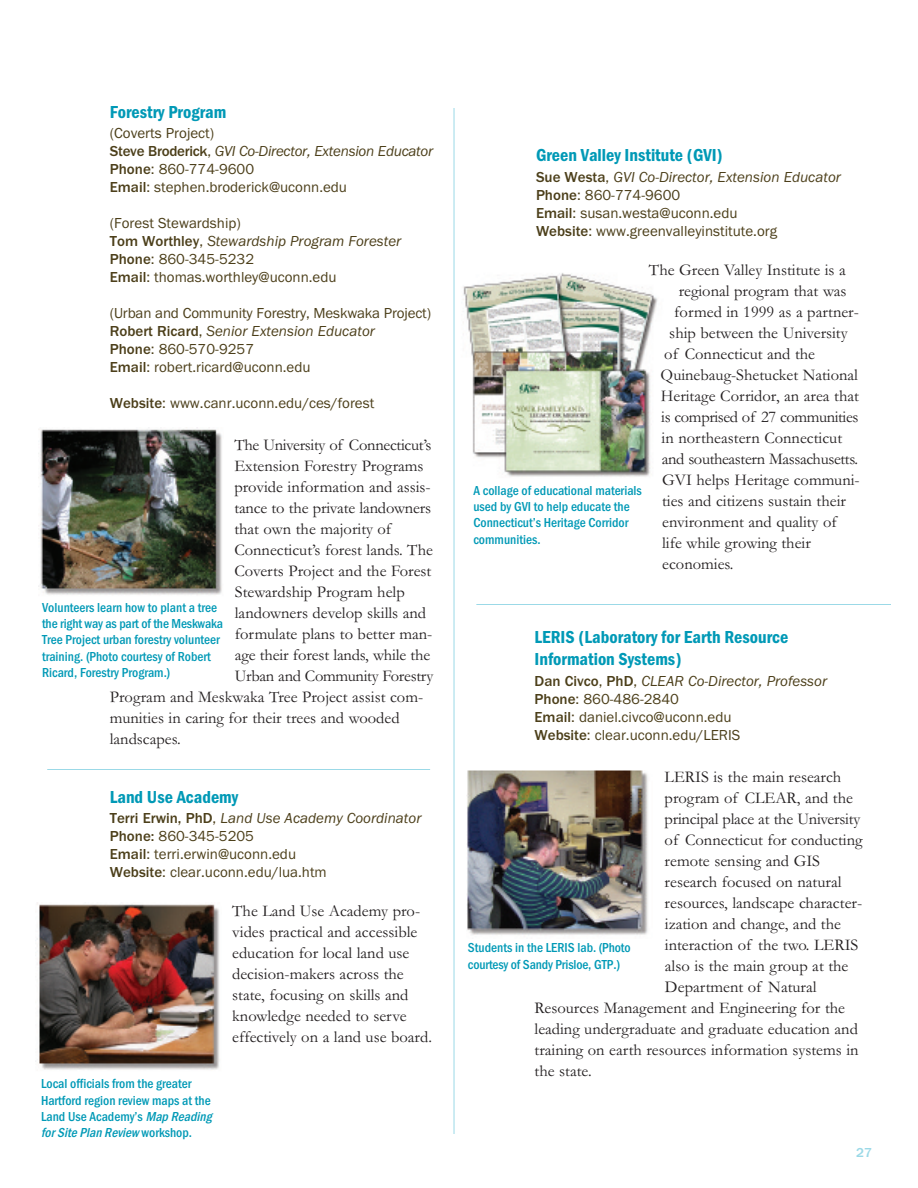
<style>
.page{position:relative;width:918px;height:1188px;background:#fff}
.page>*{position:absolute;margin:0;border:0;box-sizing:border-box;transform-origin:0 0}
.t1{font:600 condensed 18px/21.6px "Franklin Gothic";color:#0099b6}
.t2{font:16.5px/21px "Garamond";color:#231f20}
.t3{font:16.5px "Garamond";letter-spacing:-.025em;color:#231f20}
.t4{font:16.5px "Garamond";letter-spacing:-.02em;color:#231f20}
.t5{font:15px/18px "Franklin Gothic";color:#4c3f1a}
.t6{font:500 condensed 13.5px/16.2px "Franklin Gothic";color:#0099b6}
.t7{font:500 13.5px "Franklin Gothic";color:#9bd9e7}
.s1{font-weight:500}
.s2{font-style:italic}
</style>
<div class="page">
<img style="left:35px;top:903px;width:185px;height:167px">
<img style="left:38px;top:427px;width:184px;height:168px">
<img style="left:467px;top:770px;width:181px;height:165px">
<img style="left:453px;top:262px;width:205px;height:221px">
<hr style="left:454px;top:108px;width:1px;height:1026px;background:#9bd9e7">
<hr style="left:47px;top:769px;width:383px;height:1px;background:#9bd9e7">
<hr style="left:476px;top:604px;width:415px;height:1px;background:#9bd9e7">
<p class="t1" style="left:110px;top:101px;width:118px">Forestry Program</p>
<p class="t5" style="left:110px;top:124px;width:325px">(Coverts Project)<br><span class="s1">Steve Broderick</span>, <span class="s2">GVI Co-Director, Extension Educator </span><span class="s1">Phone</span>: 860-774-9600<br><span class="s1">Email</span>: stephen.broderick@uconn.edu</p>
<p class="t5" style="left:110px;top:214px;width:293px">(Forest Stewardship)<br><span class="s1">Tom Worthley</span>, <span class="s2">Stewardship Program Forester<br></span><span class="s1">Phone</span>: 860-345-5232<br><span class="s1">Email</span>: thomas.worthley@uconn.edu</p>
<p class="t5" style="left:110px;top:304px;width:323px">(Urban and Community Forestry, Meskwaka Project)<br><span class="s1">Robert Ricard</span>, <span class="s2">Senior Extension Educator<br></span><span class="s1">Phone</span>: 860-570-9257<br><span class="s1">Email</span>: robert.ricard@uconn.edu</p>
<p class="t5" style="left:110px;top:394px;width:266px"><span class="s1">Website</span>: www.canr.uconn.edu/ces/forest</p>
<p class="t4" style="left:234px;top:435px;width:199px">The University of Connecticut’s</p>
<p class="t2" style="left:234px;top:455px;width:191px">Extension Forestry Programs</p>
<p class="t2" style="left:234px;top:476px;width:198px">provide information and assis-</p>
<p class="t2" style="left:234px;top:497px;width:198px">tance to the private landowners</p>
<p class="t2" style="left:234px;top:518px;width:158px">that own the majority of</p>
<p class="t2" style="left:234px;top:539px;width:200px">Connecticut’s forest lands. The</p>
<p class="t2" style="left:234px;top:560px;width:199px">Coverts Project and the Forest</p>
<p class="t2" style="left:235px;top:581px;width:171px">Stewardship Program help</p>
<p class="t2" style="left:235px;top:602px;width:193px">landowners develop skills and</p>
<p class="t2" style="left:235px;top:623px;width:199px">formulate plans to better man-</p>
<p class="t2" style="left:235px;top:644px;width:197px">age their forest lands, while the</p>
<p class="t4" style="left:235px;top:666px;width:200px">Urban and Community Forestry</p>
<p class="t2" style="left:110px;top:686px;width:315px">Program and Meskwaka Tree Project assist com-</p>
<p class="t2" style="left:110px;top:707px;width:291px">munities in caring for their trees and wooded</p>
<p class="t2" style="left:110px;top:728px;width:73px">landscapes.</p>
<p class="t6" style="left:42px;top:599px;width:182px">Volunteers learn how to plant a tree the right way as part of the Meskwaka Tree Project urban forestry volunteer training. (Photo courtesy of Robert Ricard, Forestry Program.)</p>
<p class="t1" style="left:110px;top:786px;width:130px">Land Use Academy</p>
<p class="t5" style="left:110px;top:809px;width:313px"><span class="s1">Terri Erwin, PhD</span>, <span class="s2">Land Use Academy Coordinator </span><span class="s1">Phone:</span> 860-345-5205<br><span class="s1">Email</span>: terri.erwin@uconn.edu<br><span class="s1">Website</span>: clear.uconn.edu/lua.htm</p>
<p class="t2" style="left:232px;top:900px;width:201px">The Land Use Academy pro&shy;vides practical and accessible education for local land use decision-makers across the state, focusing on skills and knowledge needed to serve effectively on a land use board.</p>
<p class="t6" style="left:41px;top:1076px;width:176px">Local officials from the greater<br>Hartford region review maps at the<br>Land Use Academy’s <span class="s2">MapReading for Site Plan Review</span> w o r ks h o p .</p>
<p class="t1" style="left:536px;top:144px;width:188px">Green Valley Institute (GVI)</p>
<p class="t5" style="left:536px;top:168px;width:306px"><span class="s1">Sue Westa</span>, <span class="s2">GVI Co-Director, Extension Educator </span><span class="s1">Phone</span>: 860-774-9600<br><span class="s1">Email</span>: susan.westa@uconn.edu<br><span class="s1">Website</span>: www.greenvalleyinstitute.org</p>
<p class="t2" style="left:649px;top:259px;width:198px">The Green Valley Institute is a</p>
<p class="t2" style="left:679px;top:280px;width:169px">regional program that was</p>
<p class="t2" style="left:674px;top:301px;width:186px">formed in 1999 as a partner-</p>
<p class="t2" style="left:669px;top:322px;width:180px">ship between the University</p>
<p class="t2" style="left:664px;top:343px;width:152px">of Connecticut and the</p>
<p class="t2" style="left:661px;top:364px;width:199px">Quinebaug-Shetucket National</p>
<p class="t2" style="left:661px;top:385px;width:199px">Heritage Corridor, an area that</p>
<p class="t3" style="left:661px;top:406px;width:199px">is comprised of 27 communities</p>
<p class="t2" style="left:662px;top:427px;width:182px">in northeastern Connecticut</p>
<p class="t3" style="left:662px;top:448px;width:197px">and southeastern Massachusetts.</p>
<p class="t2" style="left:662px;top:469px;width:199px">GVI helps Heritage communi-</p>
<p class="t2" style="left:662px;top:490px;width:185px">ties and citizens sustain their</p>
<p class="t2" style="left:662px;top:511px;width:176px">environment and quality of</p>
<p class="t2" style="left:662px;top:532px;width:150px">life while growing their</p>
<p class="t2" style="left:662px;top:553px;width:73px">economies.</p>
<p class="t6" style="left:473px;top:482px;width:170px">A collage of educational materials used by GVI to help educate the<br>Connecticut’s Heritage Corridor communities.</p>
<p class="t1" style="left:535px;top:626px;width:255px">LERIS (Laboratory for Earth Resource<br>Information Systems)</p>
<p class="t5" style="left:535px;top:671px;width:294px"><span class="s1">Dan Civco</span>, <span class="s1">PhD</span>, <span class="s2">CLEAR Co-Director, Professor </span><span class="s1">Phone</span>: 860-486-2840<br><span class="s1">Email</span>: daniel.civco@uconn.edu<br><span class="s1">Website</span>: clear.uconn.edu/LERIS</p>
<p class="t2" style="left:665px;top:765px;width:178px">LERIS is the main research</p>
<p class="t2" style="left:665px;top:786px;width:190px">program of CLEAR, and the</p>
<p class="t2" style="left:665px;top:807px;width:197px">principal place at the University</p>
<p class="t2" style="left:665px;top:828px;width:199px">of Connecticut for conducting</p>
<p class="t2" style="left:665px;top:849px;width:157px">remote sensing and GIS</p>
<p class="t2" style="left:665px;top:870px;width:178px">research focused on natural</p>
<p class="t2" style="left:665px;top:891px;width:199px">resources, landscape character-</p>
<p class="t2" style="left:665px;top:912px;width:178px">ization and change, and the</p>
<p class="t2" style="left:665px;top:933px;width:195px">interaction of the two. LERIS</p>
<p class="t2" style="left:665px;top:954px;width:185px">also is the main group at the</p>
<p class="t2" style="left:665px;top:975px;width:153px">Department of Natural</p>
<p class="t2" style="left:535px;top:996px;width:312px">Resources Management and Engineering for the</p>
<p class="t2" style="left:535px;top:1017px;width:325px">leading undergraduate and graduate education and</p>
<p class="t2" style="left:535px;top:1038px;width:326px">training on earth resources information systems in</p>
<p class="t2" style="left:535px;top:1059px;width:59px">the state.</p>
<p class="t6" style="left:468px;top:940px;width:164px">Students in the LERIS lab. (Photo courtesy of Sandy Prisloe, GTP.)</p>
<p class="t7" style="left:856px;top:1144px;width:17px">27</p>
</div>
